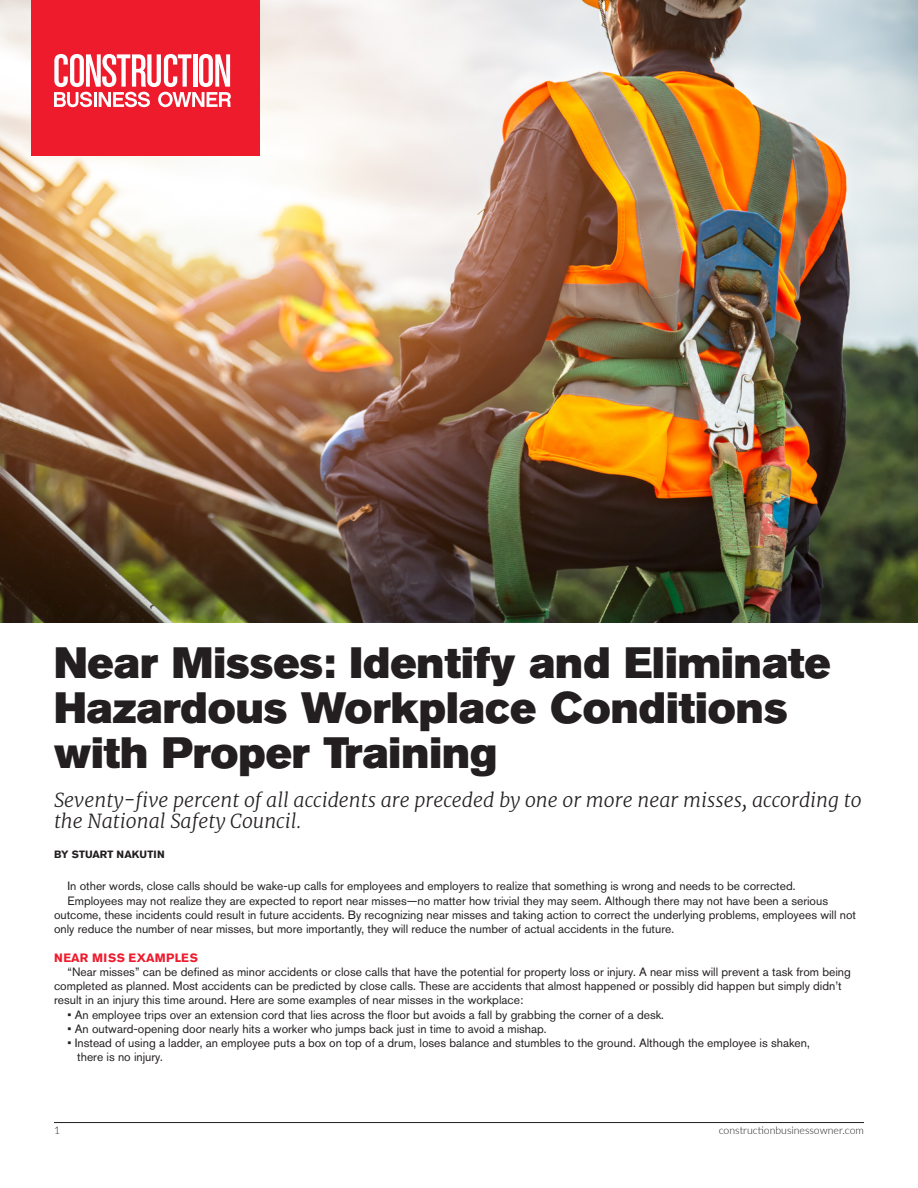
<style>
.page{position:relative;width:918px;height:1188px;background:#fff}
.page>*{position:absolute;margin:0;border:0;box-sizing:border-box;transform-origin:0 0}
.t1{font:43.5px/45px "Akzidenz Grotesk Pro Super";color:#231f20}
.t2{font:italic 300 19.5px/21px "Merriweather";color:#231f20}
.t3{font:12px/14.2px "Akzidenz Grotesk Pro";color:#231f20}
.t4{font:700 12px "Akzidenz Grotesk Pro";letter-spacing:.03em;color:#ee1b2d}
.t5{font:300 10.5px "Lato";color:#231f20}
.t6{font:700 10.5px "Akzidenz Grotesk Pro";letter-spacing:.01em;color:#231f20}
</style>
<div class="page">
<img style="left:0;top:0;width:918px;height:622px">
<div style="left:31px;top:0;width:229px;height:156px;background:#ee1b2d"></div>
<hr style="left:54px;top:1122px;width:810px;height:1px;background:#231f20">
<svg style="left:54px;top:54px;width:177px;height:53px"></svg>
<p class="t1" style="left:54px;top:640px;width:778px">Near Misses: Identify and Eliminate<br>Hazardous Workplace Conditions with Proper Training</p>
<p class="t2" style="left:54px;top:789px;width:809px">Seventy-five percent of all accidents are preceded by one or more near misses, according to the National Safety Council.</p>
<p class="t6" style="left:54px;top:848px;width:112px">BY STUART NAKUTIN</p>
<p class="t3" style="left:68px;top:879px;width:730px">In other words, close calls should be wake-up calls for employees and employers to realize that something is wrong and needs to be corrected.</p>
<p class="t3" style="left:54px;top:893px;width:804px;text-indent:14px">Employees may not realize they are expected to report near misses—no matter how trivial they may seem. Although there may not have been a serious outcome, these incidents could result in future accidents. By recognizing near misses and taking action to correct the underlying problems, employees will not only reduce the number of near misses, but more importantly, they will reduce the number of actual accidents in the future.</p>
<p class="t4" style="left:54px;top:950px;width:145px">NEAR MISS EXAMPLES</p>
<p class="t3" style="left:54px;top:964px;width:798px;text-indent:14px">“Near misses” can be defined as minor accidents or close calls that have the potential for property loss or injury. A near miss will prevent a task from being completed as planned. Most accidents can be predicted by close calls. These are accidents that almost happened or possibly did happen but simply didn’t result in an injury this time around. Here are some examples of near misses in the workplace:</p>
<p class="t3" style="left:68px;top:1007px;width:598px">• An employee trips over an extension cord that lies across the floor but avoids a fall by grabbing the corner of a desk.</p>
<p class="t3" style="left:68px;top:1021px;width:481px">• An outward-opening door nearly hits a worker who jumps back just in time to avoid a mishap.</p>
<p class="t3" style="left:68px;top:1036px;width:744px">• Instead of using a ladder, an employee puts a box on top of a drum, loses balance and stumbles to the ground. Although the employee is shaken,</p>
<p class="t3" style="left:77px;top:1050px;width:87px">there is no injury.</p>
<p class="t5" style="left:54px;top:1123px;width:8px">1</p>
<p class="t5" style="left:719px;top:1123px;width:147px">constructionbusinessowner.com</p>
</div>
